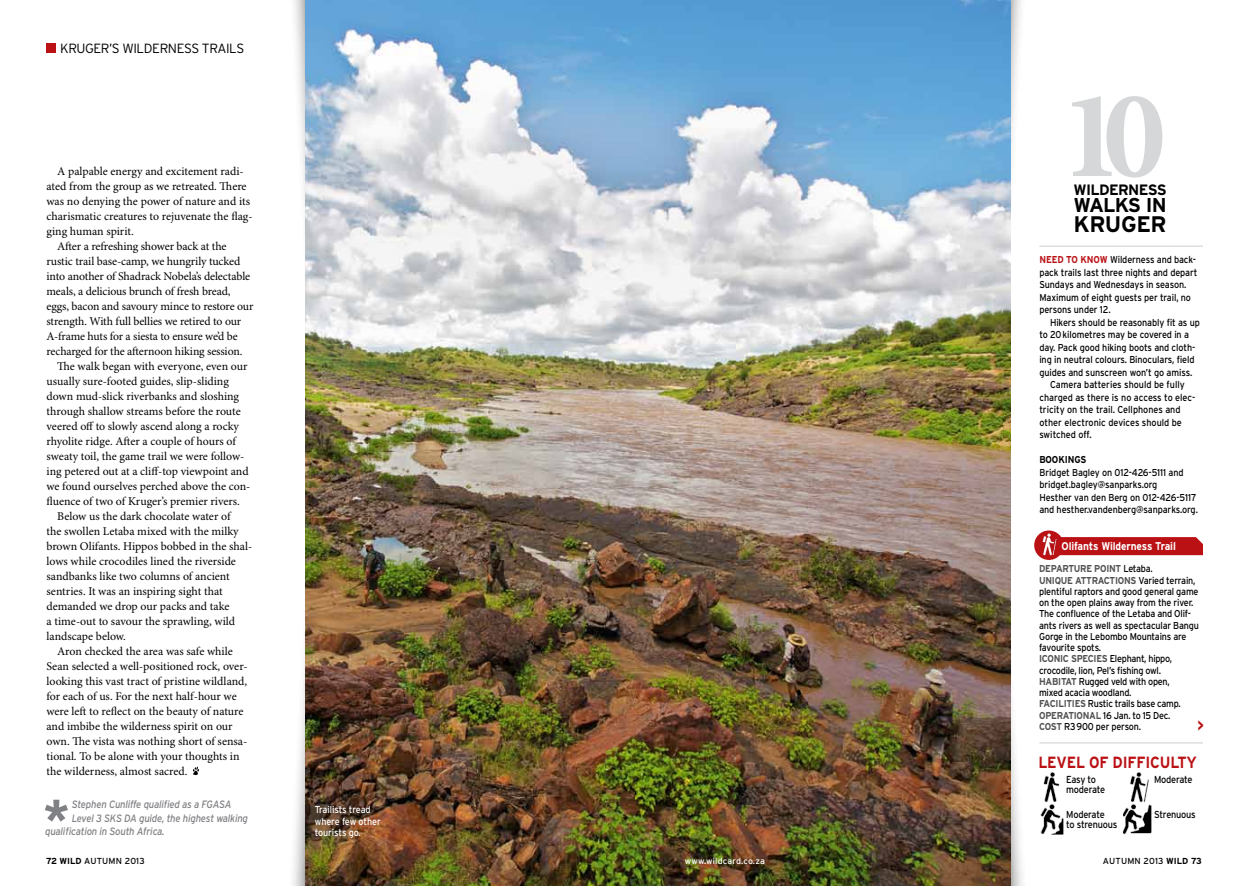
<style>
.page{position:relative;width:1248px;height:886px;background:#fff}
.page>*{position:absolute;margin:0;border:0;box-sizing:border-box;transform-origin:0 0}
.t1{font:700 125.88px "Minion Pro";color:#d5d7d8}
.t2{font:700 22.5px "Interstate";color:#000}
.t3{font:700 20px "Interstate";color:#000}
.t4{font:700 16.25px "Interstate";color:#ba1115;scale:.9 1}
.t5{font:700 15px "Interstate";color:#000}
.t6{font:300 13.38px "Interstate";letter-spacing:-.03em;color:#000}
.t7{font:11.88px/15px "Minion Pro";letter-spacing:-.01em;color:#000}
.t8{font:700 11.25px "Interstate";letter-spacing:-.01em;color:#fff;scale:.9 1}
.t9{font:italic 10.62px "Interstate";letter-spacing:-.02em;color:#808184;scale:.9 1}
.t10{font:10.12px/10.1px "Interstate";letter-spacing:-.02em;color:#000;scale:.9 1}
.t11{font:10px/11.2px "Interstate";letter-spacing:-.02em;color:#000;scale:.9 1}
.t12{font:10px "Interstate";color:#000;scale:.9 1}
.t13{font:10px/11.2px "Interstate";letter-spacing:-.01em;color:#fff;scale:.9 1}
.t14{font:700 10px "Interstate";color:#525254;scale:.9 1}
.t15{font:700 10px "Interstate";letter-spacing:-.01em;color:#000;scale:.9 1}
.t16{font:8.75px "Interstate";letter-spacing:.02em;color:#000}
.t17{font:8.75px "Interstate";letter-spacing:.02em;color:#fff}
.s1{font-weight:700}
.s2{font-weight:700;color:#ba1115}
.s3{font-weight:700;color:#525254}
</style>
<div class="page">
<div style="left:287px;top:0;width:258px;height:886px;background:#000;opacity:.8"></div>
<div style="left:770px;top:0;width:258px;height:886px;background:#000;opacity:.8"></div>
<img style="left:305px;top:0;width:705px;height:886px">
<svg style="left:193px;top:766px;width:6px;height:9px"></svg>
<div style="left:46px;top:43px;width:10px;height:10px;background:#ba1115"></div>
<div style="left:1060px;top:537px;width:142px;height:18px;background:#ba1115"></div>
<div style="left:1034px;top:530px;width:29px;height:30px;background:#ba1115;border-radius:50%"></div>
<img style="left:1036px;top:531px;width:22px;height:25px">
<svg style="left:45px;top:800px;width:23px;height:21px"></svg>
<img style="left:1043px;top:772px;width:17px;height:26px">
<img style="left:1129px;top:772px;width:20px;height:26px">
<img style="left:1040px;top:798px;width:24px;height:37px">
<img style="left:1123px;top:798px;width:29px;height:37px">
<hr style="left:1039px;top:742px;width:163px;height:1px;background:#d5d7d8">
<hr style="left:1039px;top:245px;width:163px;height:2px;background:#d5d7d8">
<p class="t6" style="left:60px;top:41px;width:125px">KRUGER’s WI LDERNESS</p>
<p class="t6" style="left:202px;top:41px;width:42px">TRAI LS</p>
<p class="t7" style="left:57px;top:164px;width:188px">A palpable energy and excitement radi-</p>
<p class="t7" style="left:46px;top:179px;width:205px">ated from the group as we retreated. There was no denying the power of nature and its</p>
<p class="t7" style="left:46px;top:209px;width:208px">charismatic creatures to rejuvenate the flag-</p>
<p class="t7" style="left:46px;top:224px;width:89px">ging human spirit.</p>
<p class="t7" style="left:57px;top:239px;width:171px">After a refreshing shower back at the</p>
<p class="t7" style="left:46px;top:254px;width:195px">rustic trail base-camp, we hungrily tucked</p>
<p class="t7" style="left:46px;top:269px;width:205px">into another of Shadrack Nobela’s delectable</p>
<p class="t7" style="left:46px;top:284px;width:185px">meals, a delicious brunch of fresh bread,</p>
<p class="t7" style="left:46px;top:299px;width:208px">eggs, bacon and savoury mince to restore our</p>
<p class="t7" style="left:46px;top:314px;width:196px">strength. With full bellies we retired to our</p>
<p class="t7" style="left:46px;top:329px;width:193px">A-frame huts for a siesta to ensure we’d be</p>
<p class="t7" style="left:46px;top:344px;width:197px">recharged for the afternoon hiking session.</p>
<p class="t7" style="left:57px;top:359px;width:192px">The walk began with everyone, even our</p>
<p class="t7" style="left:46px;top:374px;width:184px">usually sure-footed guides, slip-sliding</p>
<p class="t7" style="left:46px;top:389px;width:194px">down mud-slick riverbanks and sloshing</p>
<p class="t7" style="left:46px;top:404px;width:196px">through shallow streams before the route</p>
<p class="t7" style="left:46px;top:419px;width:194px">veered off to slowly ascend along a rocky</p>
<p class="t7" style="left:46px;top:434px;width:192px">rhyolite ridge. After a couple of hours of</p>
<p class="t7" style="left:46px;top:449px;width:199px">sweaty toil, the game trail we were follow-</p>
<p class="t7" style="left:46px;top:464px;width:203px">ing petered out at a cliff-top viewpoint and</p>
<p class="t7" style="left:46px;top:479px;width:205px">we found ourselves perched above the con-</p>
<p class="t7" style="left:46px;top:494px;width:195px">fluence of two of Kruger’s premier rivers.</p>
<p class="t7" style="left:57px;top:509px;width:176px">Below us the dark chocolate water of</p>
<p class="t7" style="left:46px;top:524px;width:194px">the swollen Letaba mixed with the milky</p>
<p class="t7" style="left:46px;top:539px;width:207px">brown Olifants. Hippos bobbed in the shal-</p>
<p class="t7" style="left:46px;top:554px;width:191px">lows while crocodiles lined the riverside</p>
<p class="t7" style="left:46px;top:569px;width:185px">sandbanks like two columns of ancient</p>
<p class="t7" style="left:46px;top:584px;width:178px">sentries. It was an inspiring sight that</p>
<p class="t7" style="left:46px;top:599px;width:185px">demanded we drop our packs and take</p>
<p class="t7" style="left:46px;top:614px;width:190px">a time-out to savour the sprawling, wild</p>
<p class="t7" style="left:46px;top:629px;width:81px">landscape below.</p>
<p class="t7" style="left:57px;top:644px;width:177px">Aron checked the area was safe while</p>
<p class="t7" style="left:46px;top:659px;width:203px">Sean selected a well-positioned rock, over-</p>
<p class="t7" style="left:46px;top:674px;width:202px">looking this vast tract of pristine wildland,</p>
<p class="t7" style="left:46px;top:689px;width:192px">for each of us. For the next half-hour we</p>
<p class="t7" style="left:46px;top:704px;width:198px">were left to reflect on the beauty of nature</p>
<p class="t7" style="left:46px;top:719px;width:188px">and imbibe the wilderness spirit on our</p>
<p class="t7" style="left:46px;top:734px;width:202px">own. The vista was nothing short of sensa-</p>
<p class="t7" style="left:46px;top:749px;width:194px">tional. To be alone with your thoughts in</p>
<p class="t7" style="left:46px;top:764px;width:142px">the wilderness, almost sacred.</p>
<p class="t9" style="left:72px;top:798px;width:179px">Stephen Cunliffe qualified as a FGASA</p>
<p class="t9" style="left:72px;top:812px;width:197px">Level 3 SKS DA guide, the highest walking</p>
<p class="t9" style="left:45px;top:825px;width:134px">qualification in South Africa.</p>
<p class="t16" style="left:46px;top:856px;width:100px"><span class="s1">72 WILD</span> AUTUMN 2013</p>
<p class="t13" style="left:315px;top:804px;width:75px">Trailists tread where few other tourists go.</p>
<h1 class="t1" style="left:1060px;top:61px;width:107px">10</h1>
<p class="t5" style="left:1073px;top:181px;width:84px">WILDERN ESS</p>
<h3 class="t3" style="left:1073px;top:194px;width:43px">WALKS</h3>
<h3 class="t3" style="left:1145px;top:194px;width:10px">IN</h3>
<h2 class="t2" style="left:1073px;top:212px;width:94px">KRUGER</h2>
<p class="t11" style="left:1039px;top:253px;width:177px;line-height:12.5px"><span class="s2">NEED TO KNOW</span> Wilderness and back&shy;pack trails last three nights and depart<br>Sundays and Wednesdays in season.<br>Maximum of eight guests per trail, no persons under 12.</p>
<p class="t11" style="left:1049px;top:316px;width:168px">Hikers should be reasonably fit as up</p>
<p class="t11" style="left:1039px;top:329px;width:168px">to 20kilometres may be covered in a</p>
<p class="t11" style="left:1039px;top:341px;width:175px">day. Pack good hiking boots and cloth-</p>
<p class="t11" style="left:1039px;top:354px;width:174px">ing in neutral colours. Binoculars, field</p>
<p class="t11" style="left:1039px;top:366px;width:171px">guides and sunscreen won’t go amiss.</p>
<p class="t12" style="left:1049px;top:379px;width:151px">Camera batteries should be fully</p>
<p class="t12" style="left:1039px;top:391px;width:175px">charged as there is no access to elec-</p>
<p class="t12" style="left:1039px;top:404px;width:158px">tricity on the trail. Cellphones and</p>
<p class="t12" style="left:1039px;top:416px;width:160px">other electronic devices should be</p>
<p class="t12" style="left:1039px;top:429px;width:60px">switched off.</p>
<p class="t15" style="left:1039px;top:454px;width:54px">BOOKINGS</p>
<p class="t11" style="left:1039px;top:466px;width:178px;line-height:12.5px">Bridget Bagley on 012-426-5111 and bridget.bagley@sanparks.org<br>Hesther van den Berg on 012-426-5117 and hesther.vandenberg@sanparks.org.</p>
<p class="t8" style="left:1061px;top:539px;width:129px">OLIFANTS WILDERNESS TRAIL</p>
<p class="t11" style="left:1039px;top:563px;width:179px"><span class="s3">DEPARTU RE POINT</span> Letaba.<br><span class="s3">UNIQU E ATTRACTIONS</span> Varied terrain, plentiful raptors and good general game on the open plains away from the river.<br>The confluence of the Letaba and Olif&shy;ants rivers as well as spectacular Bangu Gorge in the Lebombo Mountains are favourite spots.</p>
<p class="t14" style="left:1039px;top:653px;width:23px">ICONIC</p>
<p class="t11" style="left:1039px;top:653px;width:149px;text-indent:32px"><span class="s3">SPECI ES</span> Elephant, hippo, crocodile, lion, Pel’s fishing owl.<br><span class="s3">HABITAT</span> Rugged veld with open, mixed acacia woodland.</p>
<p class="t14" style="left:1039px;top:698px;width:18px">FACILI</p>
<p class="t11" style="left:1039px;top:698px;width:159px;text-indent:27px"><span class="s3">TI ES</span> Rustic trails base camp.<br><span class="s3">OPERATIONAL</span> 16 Jan. to 15 Dec.<br><span class="s3">COST</span> R3900 per person.</p>
<h3 class="t4" style="left:1197px;top:716px;width:9px">&gt;</h3>
<h3 class="t4" style="left:1038px;top:753px;width:93px">LEVEL OF DIFFICUL</h3>
<h3 class="t4" style="left:1177px;top:753px;width:23px">TY</h3>
<p class="t10" style="left:1066px;top:774px;width:45px">Easy to moderate</p>
<p class="t10" style="left:1066px;top:809px;width:59px">Moderate<br>to strenuous</p>
<p class="t10" style="left:1153px;top:774px;width:44px">Moderate</p>
<p class="t10" style="left:1153px;top:809px;width:48px">Strenuous</p>
<p class="t17" style="left:685px;top:856px;width:81px">www.wildcard.co.za</p>
<p class="t16" style="left:1102px;top:856px;width:100px">AUTUMN 2013 <span class="s1">WILD 73</span></p>
</div>
